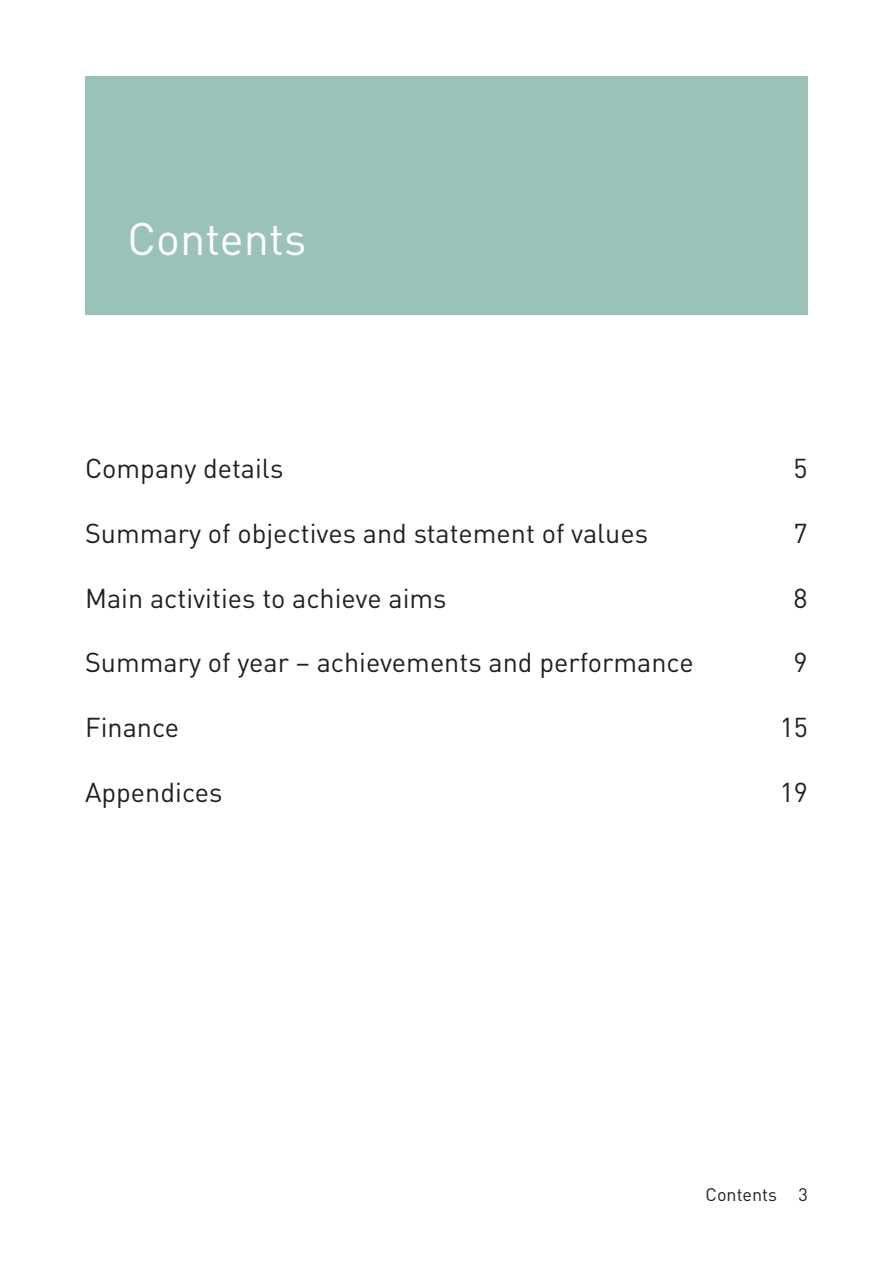
<style>
.page{position:relative;width:893px;height:1263px;background:#fff}
.page>*{position:absolute;margin:0;border:0;box-sizing:border-box;transform-origin:0 0}
.t1{font:45px "DIN";color:#fff}
.t2{font:27px "DIN";color:#231f20}
.t3{font:18px "DIN";color:#231f20}
</style>
<div class="page">
<div style="left:85px;top:77px;width:723px;height:238px;background:#9bc2b9"></div>
<p class="t1" style="left:128px;top:210px;width:180px">Contents</p>
<p class="t2" style="left:85px;top:451px;width:200px">Company details</p>
<p class="t2" style="left:794px;top:451px;width:16px">5</p>
<p class="t2" style="left:85px;top:516px;width:565px">Summary of objectives and statement of values</p>
<p class="t2" style="left:794px;top:516px;width:16px">7</p>
<p class="t2" style="left:85px;top:581px;width:363px">Main activities to achieve aims</p>
<p class="t2" style="left:794px;top:581px;width:16px">8</p>
<p class="t2" style="left:85px;top:646px;width:610px">Summary of year – achievements and performance</p>
<p class="t2" style="left:794px;top:646px;width:16px">9</p>
<p class="t2" style="left:85px;top:711px;width:96px">Finance</p>
<p class="t2" style="left:780px;top:711px;width:30px">15</p>
<p class="t2" style="left:85px;top:775px;width:139px">Appendices</p>
<p class="t2" style="left:780px;top:775px;width:30px">19</p>
<p class="t3" style="left:705px;top:1184px;width:104px">Contents 3</p>
</div>
